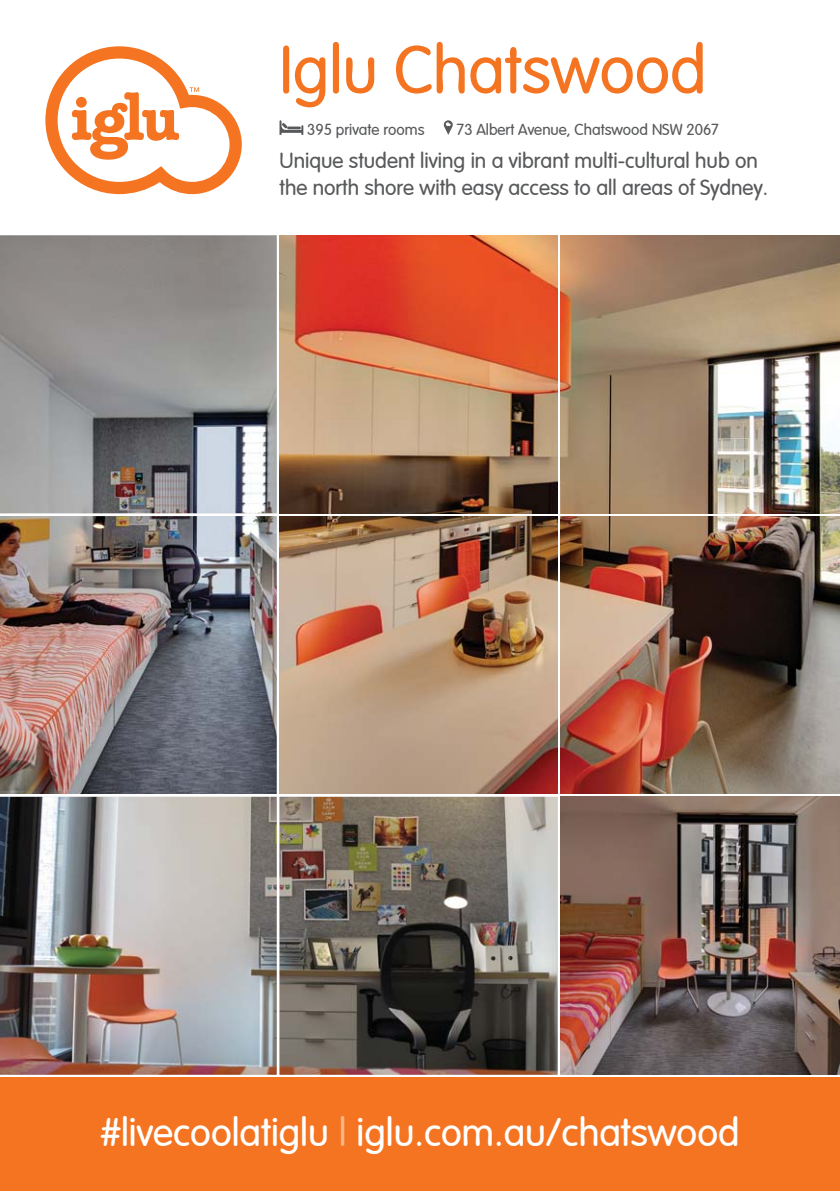
<style>
.page{position:relative;width:840px;height:1191px;background:#fff}
.page>*{position:absolute;margin:0;border:0;box-sizing:border-box;transform-origin:0 0}
.t1{font:300 68px "Vag";color:#f47421}
.t2{font:300 40px "Vag";color:#fff}
.t3{font:300 22px/26.4px "Vag";color:#58595b}
.t4{font:300 16px "Vag";color:#58595b}
.s1{color:#fbb483}
</style>
<div class="page">
<img style="left:0;top:235px;width:276px;height:559px">
<img style="left:0;top:797px;width:557px;height:277px">
<img style="left:279px;top:235px;width:278px;height:278px">
<img style="left:279px;top:516px;width:278px;height:278px">
<img style="left:560px;top:235px;width:279px;height:278px">
<img style="left:560px;top:516px;width:279px;height:278px">
<img style="left:560px;top:797px;width:279px;height:277px">
<div style="left:0;top:1077px;width:839px;height:114px;background:#f47421"></div>
<svg style="left:279px;top:120px;width:24px;height:15px"></svg>
<svg style="left:443px;top:120px;width:9px;height:15px"></svg>
<svg style="left:45px;top:46px;width:197px;height:148px"></svg>
<h1 class="t1" style="left:279px;top:32px;width:428px">Iglu Chatswood</h1>
<p class="t4" style="left:307px;top:120px;width:119px">395 private rooms</p>
<p class="t4" style="left:456px;top:120px;width:264px">73 Albert Avenue, Chatswood NSW 2067</p>
<p class="t3" style="left:279px;top:149px;width:489px">Unique student living in a vibrant multi-cultural hub on the north shore with easy access to all areas of Sydney.</p>
<h2 class="t2" style="left:100px;top:1109px;width:640px">#livecoolatiglu <span class="s1">|</span> iglu.com.au/chatswood</h2>
</div>
